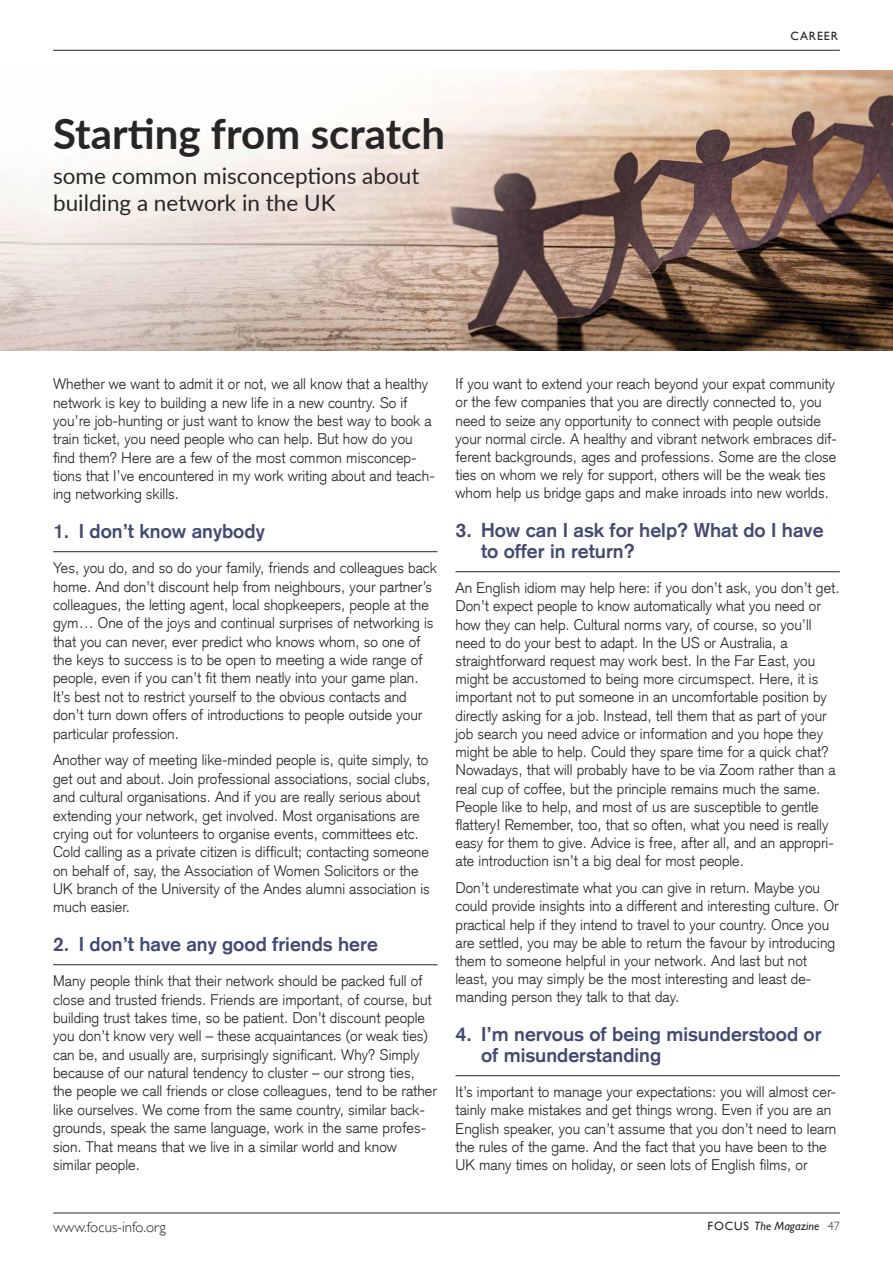
<style>
.page{position:relative;width:893px;height:1263px;background:#fff}
.page>*{position:absolute;margin:0;border:0;box-sizing:border-box;transform-origin:0 0}
.t1{font:700 42px "Lato";color:#272526}
.t2{font:22.5px/27px "Lato";color:#272526}
.t3{font:700 19.5px/21.1px "Credit Suisse Type";color:#444b73}
.t4{font:300 15px/18.3px "Credit Suisse Type";color:#272526}
.t5{font:300 15px "Gill Sans";color:#272526}
.t6{font:italic 12px "Gill Sans";color:#272526}
.t7{font:12px "Gill Sans";letter-spacing:.075em;color:#272526}
.s1{font-style:normal}
.s2{font-weight:300;font-style:normal}
</style>
<div class="page">
<hr style="left:53px;top:50px;width:787px;height:1px;background:#272526">
<hr style="left:53px;top:1213px;width:787px;height:1px;background:#272526">
<img style="left:0;top:71px;width:893px;height:279px">
<hr style="left:53px;top:551px;width:384px;height:1px;background:#272526">
<hr style="left:53px;top:964px;width:384px;height:1px;background:#272526">
<hr style="left:455px;top:571px;width:385px;height:1px;background:#272526">
<hr style="left:455px;top:1075px;width:385px;height:1px;background:#272526">
<h1 class="t1" style="left:53px;top:108px;width:394px">Starting from scratch</h1>
<h2 class="t2" style="left:53px;top:162px;width:368px">some common misconceptions about building a network in the UK</h2>
<p class="t7" style="left:790px;top:29px;width:49px">CAREER</p>
<p class="t4" style="left:53px;top:375px;width:383px">Whether we want to admit it or not, we all know that a healthy network is key to building a new life in a new country. So if you’re job-hunting or just want to know the best way to book a train ticket, you need people who can help. But how do you find them? Here are a few of the most common misconcep&shy;tions that I’ve encountered in my work writing about and teach&shy;ing networking skills.</p>
<h3 class="t3" style="left:53px;top:520px;width:213px">1. I don’t know anybody</h3>
<p class="t4" style="left:53px;top:559px;width:385px">Yes, you do, and so do your family, friends and colleagues back home. And don’t discount help from neighbours, your partner’s colleagues, the letting agent, local shopkeepers, people at the gym… One of the joys and continual surprises of networking is that you can never, ever predict who knows whom, so one of the keys to success is to be open to meeting a wide range of people, even if you can’t fit them neatly into your game plan.<br>It’s best not to restrict yourself to the obvious contacts and don’t turn down offers of introductions to people outside your particular profession.</p>
<p class="t4" style="left:53px;top:751px;width:378px">Another way of meeting like-minded people is, quite simply, to get out and about. Join professional associations, social clubs, and cultural organisations. And if you are really serious about extending your network, get involved. Most organisations are crying out for volunteers to organise events, committees etc.<br>Cold calling as a private citizen is difficult; contacting someone on behalf of, say, the Association of Women Solicitors or the UK branch of the University of the Andes alumni association is much easier.</p>
<h3 class="t3" style="left:53px;top:933px;width:326px">2. I don’t have any good friends here</h3>
<p class="t4" style="left:53px;top:972px;width:385px">Many people think that their network should be packed full of close and trusted friends. Friends are important, of course, but building trust takes time, so be patient. Don’t discount people you don’t know very well – these acquaintances (or weak ties) can be, and usually are, surprisingly significant. Why? Simply because of our natural tendency to cluster – our strong ties, the people we call friends or close colleagues, tend to be rather like ourselves. We come from the same country, similar back&shy;grounds, speak the same language, work in the same profes&shy;sion. That means that we live in a similar world and know similar people.</p>
<p class="t4" style="left:455px;top:375px;width:383px">If you want to extend your reach beyond your expat community or the few companies that you are directly connected to, you need to seize any opportunity to connect with people outside your normal circle. A healthy and vibrant network embraces dif&shy;ferent backgrounds, ages and professions. Some are the close ties on whom we rely for support, others will be the weak ties whom help us bridge gaps and make inroads into new worlds.</p>
<h3 class="t3" style="left:481px;top:519px;width:344px;text-indent:-26px">3. How can I ask for help? What do I have to offer in return?</h3>
<p class="t4" style="left:455px;top:579px;width:386px">An English idiom may help here: if you don’t ask, you don’t get.<br>Don’t expect people to know automatically what you need or how they can help. Cultural norms vary, of course, so you’ll need to do your best to adapt. In the US or Australia, a straightforward request may work best. In the Far East, you might be accustomed to being more circumspect. Here, it is important not to put someone in an uncomfortable position by directly asking for a job. Instead, tell them that as part of your job search you need advice or information and you hope they might be able to help. Could they spare time for a quick chat?<br>Nowadays, that will probably have to be via Zoom rather than a real cup of coffee, but the principle remains much the same.<br>People like to help, and most of us are susceptible to gentle flattery! Remember, too, that so often, what you need is really easy for them to give. Advice is free, after all, and an appropri&shy;ate introduction isn’t a big deal for most people.</p>
<p class="t4" style="left:455px;top:879px;width:385px">Don’t underestimate what you can give in return. Maybe you could provide insights into a different and interesting culture. Or practical help if they intend to travel to your country. Once you are settled, you may be able to return the favour by introducing them to someone helpful in your network. And last but not least, you may simply be the most interesting and least de&shy;manding person they talk to that day.</p>
<h3 class="t3" style="left:481px;top:1023px;width:342px;text-indent:-26px">4. I’m nervous of being misunderstood or of misunderstanding</h3>
<p class="t4" style="left:455px;top:1083px;width:382px">It’s important to manage your expectations: you will almost cer&shy;tainly make mistakes and get things wrong. Even if you are an English speaker, you can’t assume that you don’t need to learn the rules of the game. And the fact that you have been to the UK many times on holiday, or seen lots of English films, or</p>
<p class="t5" style="left:53px;top:1218px;width:114px">www.focus-info.org</p>
<p class="t6" style="left:707px;top:1219px;width:134px"><span class="s1">FOCUS</span> The Magazine <span class="s2">47</span></p>
</div>
